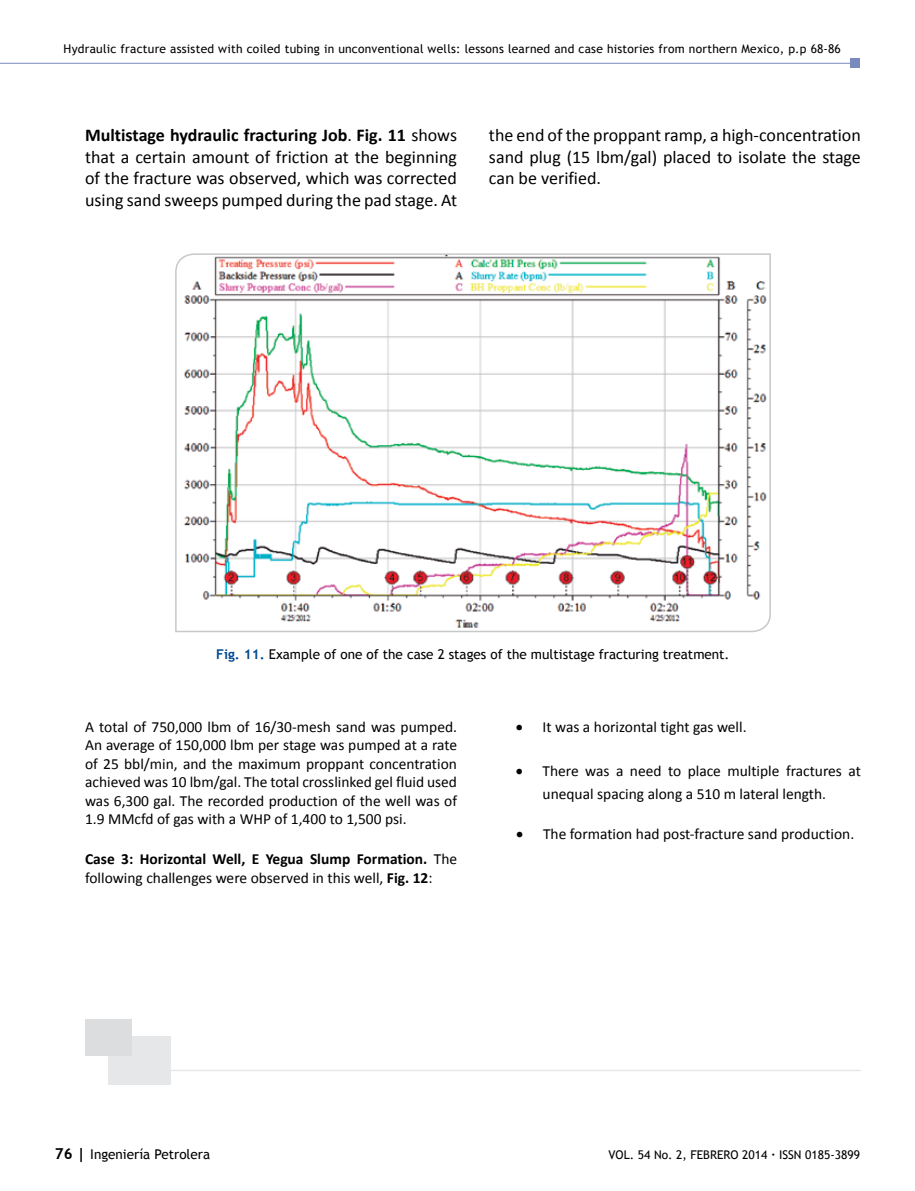
<style>
.page{position:relative;width:915px;height:1191px;background:#fff}
.page>*{position:absolute;margin:0;border:0;box-sizing:border-box;transform-origin:0 0}
.t1{font:18px/21.6px "Calibri";color:#000;text-align:justify}
.t2{font:15.45px/18.6px "Calibri";color:#000;text-align:justify}
.t3{font:700 15.45px/18.6px "Calibri";color:#000}
.t4{font:13.5px "Trebuchet MS";color:#000}
.t5{font:12px "Trebuchet MS";letter-spacing:.02em;color:#000}
.t6{font:12px "Trebuchet MS";color:#000}
.s1{font-weight:700}
.s2{font-weight:700;color:#004990}
.s3{font-weight:400}
.s4{font-weight:700;font-size:15px}
</style>
<div class="page">
<hr style="left:0;top:63px;width:854px;height:1px;background:#788bbc">
<div style="left:850px;top:59px;width:9px;height:9px;background:#788bbc"></div>
<svg style="left:175px;top:253px;width:596px;height:380px"></svg>
<div style="left:109px;top:1036px;width:62px;height:48px;background:#e6e7e8"></div>
<div style="left:85px;top:1018px;width:47px;height:37px;background:#dcddde"></div>
<hr style="left:165px;top:1069px;width:695px;height:2px;background:#e6e7e8">
<p class="t5" style="left:64px;top:42px;width:778px">Hydraulic fracture assisted with coiled tubing in unconventional wells: lessons learned and case histories from northern Mexico, p.p 68-86</p>
<p class="t1" style="left:85px;top:124px;width:373px"><span class="s1">Multistage hydraulic fracturing Job</span>. <span class="s1">Fig. 11</span> shows that a certain amount of friction at the beginning of the fracture was observed, which was corrected using sand sweeps pumped during the pad stage. At</p>
<p class="t1" style="left:489px;top:124px;width:373px">the end of the proppant ramp, a high-concentration sand plug (15 lbm/gal) placed to isolate the stage can be verified.</p>
<p class="t4" style="left:216px;top:646px;width:514px"><span class="s2">Fig. 11.</span> Example of one of the case 2 stages of the multistage fracturing treatment.</p>
<p class="t2" style="left:85px;top:717px;width:373px">A total of 750,000 lbm of 16/30-mesh sand was pumped.<br>An average of 150,000 lbm per stage was pumped at a rate of 25 bbl/min, and the maximum proppant concentration achieved was 10 lbm/gal. The total crosslinked gel fluid used was 6,300 gal. The recorded production of the well was of 1.9 MMcfd of gas with a WHP of 1,400 to 1,500 psi.</p>
<p class="t3" style="left:85px;top:849px;width:373px">Case 3: Horizontal Well, E Yegua Slump Formation. <span class="s3">The following challenges were observed in this well,</span> Fig. 12<span class="s3">:</span></p>
<p class="t2" style="left:515px;top:717px;width:232px">• It was a horizontal tight gas well.</p>
<p class="t2" style="left:515px;top:759px;width:346px;line-height:23.1px;text-align:center">• There was a need to place multiple fractures at unequal spacing along a 510 m lateral length.</p>
<p class="t2" style="left:516px;top:824px;width:339px">• The formation had post-fracture sand production.</p>
<p class="t4" style="left:55px;top:1146px;width:157px"><span class="s4">76 |</span> Ingeniería Petrolera</p>
<p class="t6" style="left:608px;top:1147px;width:253px">VOL. 54 No. 2, FEBRERO 2014 <span class="s1">·</span> ISSN 0185-3899</p>
</div>
